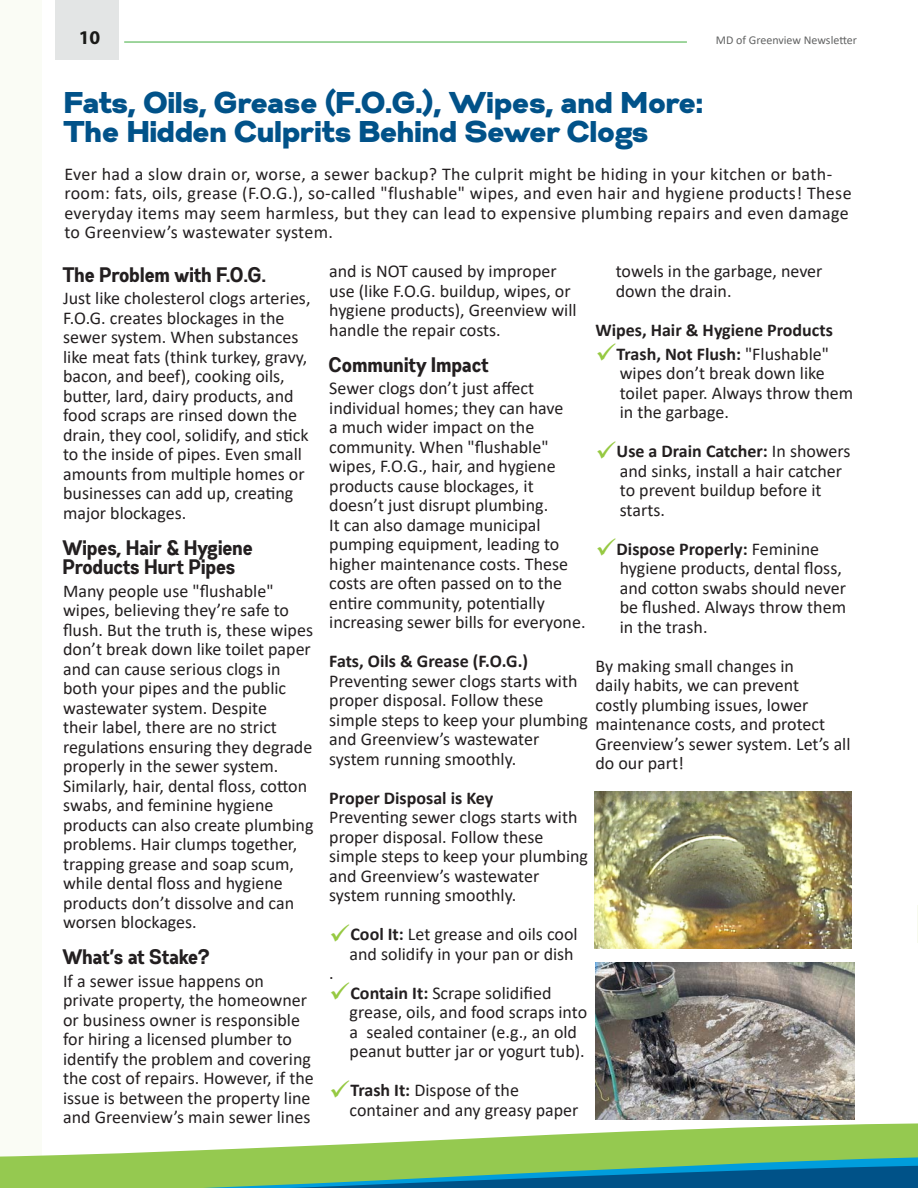
<style>
.page{position:relative;width:918px;height:1188px;background:#fff}
.page>*{position:absolute;margin:0;border:0;box-sizing:border-box;transform-origin:0 0}
.Paragraph{font:900 30px "Gabriel Sans";color:#015289}
.t1{font:700 21px/19.5px "Gabriel Sans Cond";color:#231f20}
.t2{font:700 19.5px "Myriad Pro";color:#1a1a18}
.Intro_to_paragraph{font:18px/19.5px "Calibri";color:#231f20}
.Intro_to_paragraph-2{font:18px/19.5px "Calibri";letter-spacing:.02em;color:#231f20}
.t3{font:700 18px "Calibri";color:#231f20}
.t4{font:12px "Calibri";color:#636464}
.s1{color:#96c942}
.s2{font-weight:700}
</style>
<div class="page">
<div style="left:0;top:0;width:42px;height:1188px;background:#fafcf5"></div>
<div style="left:0;top:1155px;width:49px;height:32px;background:#95c950"></div>
<svg style="left:49px;top:1119px;width:869px;height:69px;fill:#95c950"></svg>
<svg style="left:0;top:1187px;width:51px;height:1px"></svg>
<div style="left:55px;top:0;width:64px;height:60px;background:#e3e5e5"></div>
<hr style="left:124px;top:42px;width:563px;height:1px;background:#6bc069">
<img style="left:595px;top:962px;width:260px;height:157px">
<img style="left:594px;top:791px;width:258px;height:158px">
<hr style="left:917px;top:905px;width:1px;height:38px;background:#a4ce3a">
<p class="t2" style="left:79px;top:24px;width:23px">10</p>
<p class="t4" style="left:716px;top:31px;width:143px">MD of Greenview Newsletter</p>
<p class="Paragraph" style="left:64px;top:84px;width:641px">Fats, Oils, Grease (F.O.G.), Wipes, and More:</p>
<p class="Paragraph" style="left:64px;top:113px;width:586px">The Hidden Culprits Behind Sewer Clogs</p>
<p class="Intro_to_paragraph-2" style="left:64px;top:163px;width:789px">Ever had a slow drain or, worse, a sewer backup? The culprit might be hiding in your kitchen or bath&shy;room: fats, oils, grease (F.O.G.), so-called "flushable" wipes, and even hair and hygiene products! These everyday items may seem harmless, but they can lead to expensive plumbing repairs and even damage to Greenview’s wastewater system.</p>
<p class="t1" style="left:63px;top:265px;width:205px">The Problem with F.O.G.</p>
<p class="Intro_to_paragraph" style="left:63px;top:288px;width:249px">Just like cholesterol clogs arteries,<br>F.O.G. creates blockages in the sewer system. When substances like meat fats (think turkey, gravy, bacon, and beef), cooking oils, butter, lard, dairy products, and food scraps are rinsed down the drain, they cool, solidify, and stick to the inside of pipes. Even small amounts from multiple homes or businesses can add up, creating major blockages.</p>
<p class="t1" style="left:63px;top:538px;width:192px">Wipes, Hair &amp; Hygiene<br>Products Hurt Pipes</p>
<p class="Intro_to_paragraph" style="left:63px;top:581px;width:251px">Many people use "flushable" wipes, believing they’re safe to flush. But the truth is, these wipes don’t break down like toilet paper and can cause serious clogs in both your pipes and the public wastewater system. Despite<br>their label, there are no strict regulations ensuring they degrade properly in the sewer system.</p>
<p class="Intro_to_paragraph" style="left:63px;top:775px;width:252px">Similarly, hair, dental floss, cotton swabs, and feminine hygiene products can also create plumbing problems. Hair clumps together, trapping grease and soap scum, while dental floss and hygiene products don’t dissolve and can worsen blockages.</p>
<p class="t1" style="left:63px;top:947px;width:148px">What’s at Stake?</p>
<p class="Intro_to_paragraph" style="left:63px;top:971px;width:252px">If a sewer issue happens on private property, the homeowner or business owner is responsible for hiring a licensed plumber to identify the problem and covering the cost of repairs. However, if the issue is between the property line and Greenview’s main sewer lines</p>
<p class="Intro_to_paragraph" style="left:329px;top:261px;width:249px">and is NOT caused by improper use (like F.O.G. buildup, wipes, or hygiene products), Greenview will handle the repair costs.</p>
<p class="t1" style="left:329px;top:355px;width:161px">Community Impact</p>
<p class="Intro_to_paragraph" style="left:329px;top:378px;width:258px">Sewer clogs don’t just affect individual homes; they can have<br>a much wider impact on the community. When "flushable" wipes, F.O.G., hair, and hygiene products cause blockages, it doesn’t just disrupt plumbing.<br>It can also damage municipal pumping equipment, leading to higher maintenance costs. These costs are often passed on to the entire community, potentially increasing sewer bills for everyone.</p>
<p class="t3" style="left:329px;top:648px;width:200px">Fats, Oils &amp; Grease (F.O.G.)</p>
<p class="Intro_to_paragraph" style="left:329px;top:670px;width:260px">Preventing sewer clogs starts with proper disposal. Follow these simple steps to keep your plumbing and Greenview’s wastewater system running smoothly.</p>
<p class="t3" style="left:329px;top:785px;width:166px">Proper Disposal is Key</p>
<p class="Intro_to_paragraph" style="left:329px;top:807px;width:260px">Preventing sewer clogs starts with proper disposal. Follow these simple steps to keep your plumbing and Greenview’s wastewater system running smoothly.</p>
<p class="Intro_to_paragraph" style="left:329px;top:924px;width:250px;text-align:right"><span class="s1">✓</span><span class="s2">Cool It:</span> Let grease and oils cool and solidify in your pan or dish</p>
<p class="Intro_to_paragraph" style="left:329px;top:963px;width:6px">.</p>
<p class="Intro_to_paragraph" style="left:350px;top:982px;width:239px;text-indent:-20px"><span class="s1">✓</span><span class="s2">Contain It:</span> Scrape solidified grease, oils, and food scraps into a sealed container (e.g., an old peanut butter jar or yogurt tub).</p>
<p class="Intro_to_paragraph" style="left:350px;top:1080px;width:230px;text-indent:-20px"><span class="s1">✓</span><span class="s2">Trash It:</span> Dispose of the container and any greasy paper</p>
<p class="Intro_to_paragraph" style="left:616px;top:261px;width:208px">towels in the garbage, never down the drain.</p>
<p class="t3" style="left:595px;top:317px;width:239px">Wipes, Hair &amp; Hygiene Products</p>
<p class="Intro_to_paragraph" style="left:620px;top:343px;width:235px;text-indent:-24px"><span class="s1">✓</span><span class="s2">Trash, Not Flush:</span> "Flushable" wipes don’t break down like toilet paper. Always throw them in the garbage.</p>
<p class="Intro_to_paragraph" style="left:620px;top:441px;width:232px;text-indent:-24px"><span class="s1">✓</span><span class="s2">Use a Drain Catcher:</span> In showers and sinks, install a hair catcher to prevent buildup before it starts.</p>
<p class="Intro_to_paragraph" style="left:620px;top:538px;width:228px;text-indent:-24px"><span class="s1">✓</span><span class="s2">Dispose Properly:</span> Feminine hygiene products, dental floss, and cotton swabs should never be flushed. Always throw them in the trash.</p>
<p class="Intro_to_paragraph" style="left:595px;top:655px;width:257px">By making small changes in<br>daily habits, we can prevent<br>costly plumbing issues, lower maintenance costs, and protect<br>Greenview’s sewer system. Let’s all do our part!</p>
</div>
